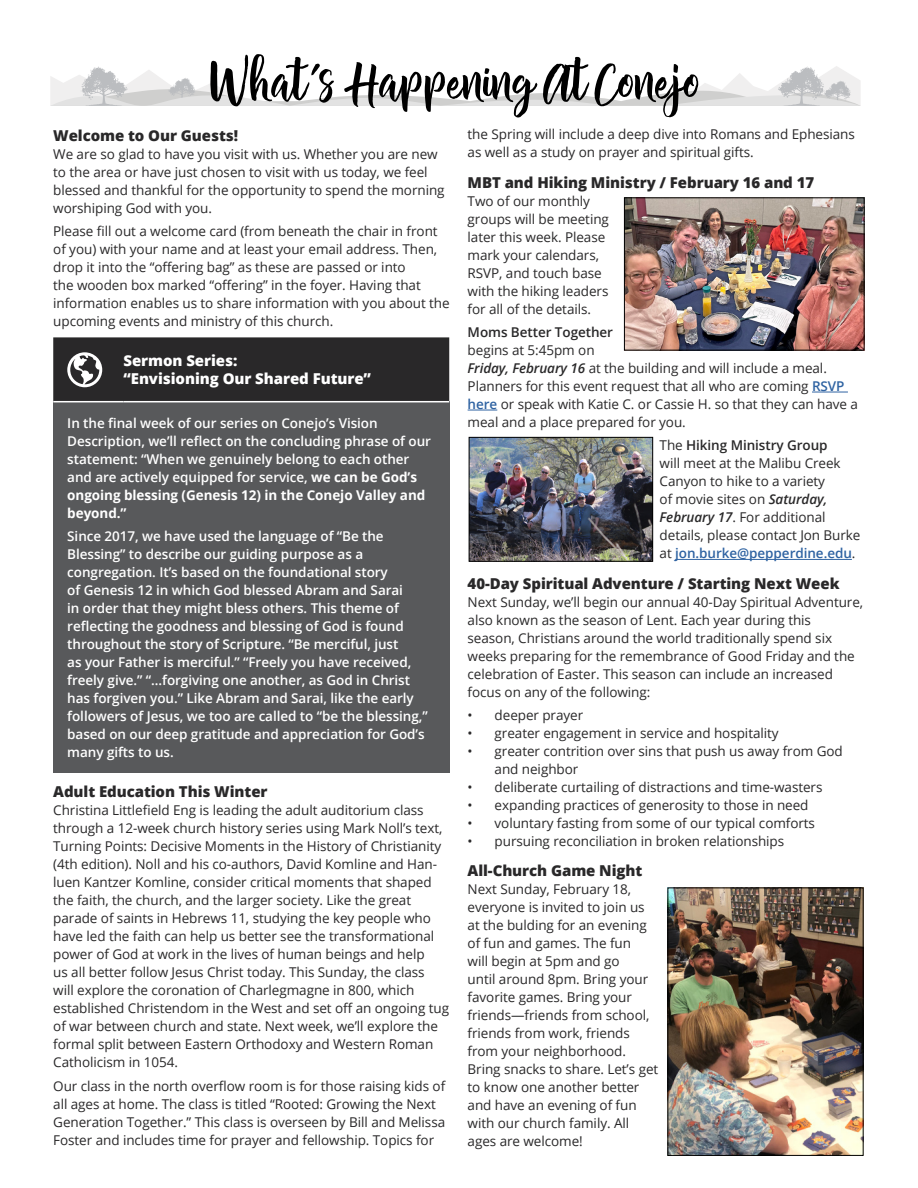
<style>
.page{position:relative;width:918px;height:1188px;background:#fff}
.page>*{position:absolute;margin:0;border:0;box-sizing:border-box;transform-origin:0 0}
.t1{font:58.05px "Chamelia Script";letter-spacing:-.005em;color:#000}
.t2{font:800 15px "Open Sans";letter-spacing:-.005em;color:#292829}
.t3{font:800 15px/18px "Open Sans";letter-spacing:-.005em;color:#fff}
.t4{font:13.5px/18px "Open Sans";letter-spacing:-.005em;color:#292829}
.t5{font:600 13.5px/18px "Open Sans";letter-spacing:-.005em;color:#fff}
.t6{font:600 13.5px "Open Sans";letter-spacing:-.005em;color:#292829}
.s1{font-weight:700}
.s2{font-weight:600;font-style:italic}
.s3{font-weight:600;color:#2f63a2}
.s4{font-weight:600}
</style>
<div class="page">
<div style="left:53px;top:402px;width:396px;height:371px;background:#58595b"></div>
<svg style="left:53px;top:337px;width:396px;height:65px;background:#323132"></svg>
<hr style="left:812px;top:392px;width:36px;height:1px;background:#2f63a2">
<svg style="left:468px;top:410px;width:29px;height:1px"></svg>
<hr style="left:675px;top:559px;width:177px;height:1px;background:#2f63a2">
<svg style="left:50px;top:66px;width:811px;height:40px"></svg>
<img style="left:471px;top:439px;width:180px;height:120px">
<div style="left:469px;top:437px;width:184px;height:124px;border:1px solid #000"></div>
<img style="left:670px;top:890px;width:191px;height:264px">
<div style="left:668px;top:888px;width:195px;height:268px;border:1px solid #000"></div>
<img style="left:626px;top:200px;width:236px;height:148px">
<div style="left:624px;top:198px;width:240px;height:152px;border:1px solid #000"></div>
<h1 class="t1" style="left:210px;top:47px;width:493px">What’s Happening At Conejo</h1>
<p class="t2" style="left:53px;top:124px;width:186px">Welcome to Our Guests!</p>
<p class="t4" style="left:53px;top:144px;width:393px">We are so glad to have you visit with us. Whether you are new to the area or have just chosen to visit with us today, we feel blessed and thankful for the opportunity to spend the morning worshiping God with you.</p>
<p class="t4" style="left:53px;top:222px;width:398px">Please fill out a welcome card (from beneath the chair in front of you) with your name and at least your email address. Then, drop it into the “offering bag” as these are passed or into<br>the wooden box marked “offering” in the foyer. Having that information enables us to share information with you about the upcoming events and ministry of this church.</p>
<p class="t3" style="left:123px;top:351px;width:249px">Sermon Series:<br>“Envisioning Our Shared Future”</p>
<p class="t5" style="left:67px;top:414px;width:365px">In the final week of our series on Conejo’s Vision Description, we’ll reflect on the concluding phrase of our statement: “When we genuinely belong to each other and are actively equipped for service, <span class="s1">we can be God’s ongoing blessing (Genesis 12) in the Conejo Valley and beyond.”</span></p>
<p class="t5" style="left:67px;top:527px;width:362px">Since 2017, we have used the language of “Be the Blessing” to describe our guiding purpose as a congregation. It’s based on the foundational story<br>of Genesis 12 in which God blessed Abram and Sarai<br>in order that they might bless others. This theme of reflecting the goodness and blessing of God is found throughout the story of Scripture. “Be merciful, just<br>as your Father is merciful.” “Freely you have received, freely give.” “...forgiving one another, as God in Christ has forgiven you.” Like Abram and Sarai, like the early followers of Jesus, we too are called to “be the blessing,” based on our deep gratitude and appreciation for God’s many gifts to us.</p>
<p class="t2" style="left:53px;top:781px;width:216px">Adult Education This Winter</p>
<p class="t4" style="left:53px;top:801px;width:397px">Christina Littlefield Eng is leading the adult auditorium class through a 12-week church history series using Mark Noll’s text, Turning Points: Decisive Moments in the History of Christianity (4th edition). Noll and his co-authors, David Komline and Han&shy;luen Kantzer Komline, consider critical moments that shaped the faith, the church, and the larger society. Like the great parade of saints in Hebrews 11, studying the key people who have led the faith can help us better see the transformational power of God at work in the lives of human beings and help<br>us all better follow Jesus Christ today. This Sunday, the class<br>will explore the coronation of Charlegmagne in 800, which established Christendom in the West and set off an ongoing tug of war between church and state. Next week, we’ll explore the formal split between Eastern Orthodoxy and Western Roman Catholicism in 1054.</p>
<p class="t4" style="left:53px;top:1077px;width:393px">Our class in the north overflow room is for those raising kids of all ages at home. The class is titled “Rooted: Growing the Next Generation Together.” This class is overseen by Bill and Melissa Foster and includes time for prayer and fellowship. Topics for</p>
<p class="t4" style="left:468px;top:125px;width:389px">the Spring will include a deep dive into Romans and Ephesians as well as a study on prayer and spiritual gifts.</p>
<p class="t2" style="left:468px;top:171px;width:348px">MBT and Hiking Ministry / February 16 and 17</p>
<p class="t4" style="left:468px;top:191px;width:143px">Two of our monthly groups will be meeting later this week. Please mark your calendars,<br>RSVP, and touch base with the hiking leaders for all of the details.</p>
<p class="t6" style="left:468px;top:323px;width:147px">Moms Better Together</p>
<p class="t4" style="left:468px;top:341px;width:392px">begins at 5:45pm on<br><span class="s2">Friday, February 16</span> at the building and will include a meal.<br>Planners for this event request that all who are coming <span class="s3">RSVP here</span> or speak with Katie C. or Cassie H. so that they can have a meal and a place prepared for you.</p>
<p class="t4" style="left:660px;top:436px;width:202px">The <span class="s4">Hiking Ministry Group<br></span>will meet at the Malibu Creek<br>Canyon to hike to a variety<br>of movie sites on <span class="s2">Saturday,<br>February 17</span>. For additional details, please contact Jon Burke at <span class="s3">jon.burke@pepperdine.edu</span>.</p>
<p class="t2" style="left:468px;top:572px;width:373px">40-Day Spiritual Adventure / Starting Next Week</p>
<p class="t4" style="left:468px;top:592px;width:397px">Next Sunday, we’ll begin our annual 40-Day Spiritual Adventure, also known as the season of Lent. Each year during this<br>season, Christians around the world traditionally spend six weeks preparing for the remembrance of Good Friday and the celebration of Easter. This season can include an increased focus on any of the following:</p>
<p class="t4" style="left:468px;top:706px;width:117px">• deeper prayer</p>
<p class="t4" style="left:468px;top:724px;width:313px">• greater engagement in service and hospitality</p>
<p class="t4" style="left:495px;top:742px;width:350px;text-indent:-27px">• greater contrition over sins that push us away from God and neighbor</p>
<p class="t4" style="left:468px;top:778px;width:356px">• deliberate curtailing of distractions and time-wasters</p>
<p class="t4" style="left:468px;top:796px;width:342px">• expanding practices of generosity to those in need</p>
<p class="t4" style="left:468px;top:814px;width:349px">• voluntary fasting from some of our typical comforts</p>
<p class="t4" style="left:468px;top:832px;width:318px">• pursuing reconciliation in broken relationships</p>
<p class="t2" style="left:468px;top:859px;width:176px">All-Church Game Night</p>
<p class="t4" style="left:468px;top:880px;width:192px">Next Sunday, February 18, everyone is invited to join us at the bulding for an evening of fun and games. The fun<br>will begin at 5pm and go<br>until around 8pm. Bring your favorite games. Bring your friends—friends from school, friends from work, friends from your neighborhood.<br>Bring snacks to share. Let’s get to know one another better and have an evening of fun with our church family. All ages are welcome!</p>
</div>
